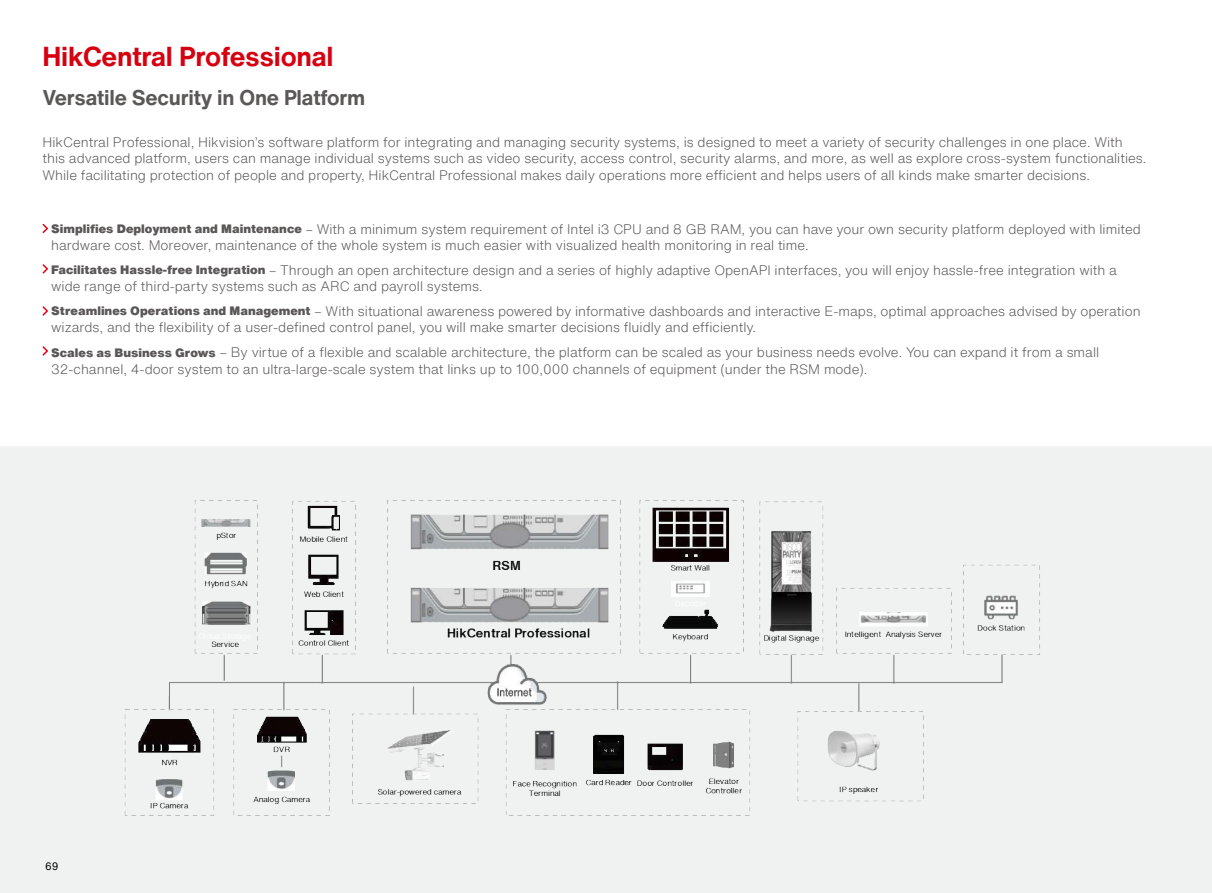
<style>
.page{position:relative;width:1212px;height:893px;background:#fff}
.page>*{position:absolute;margin:0;border:0;box-sizing:border-box;transform-origin:0 0}
.t1{font:700 27px "Helvetica Now Text";letter-spacing:-.01em;color:#d70010}
.t2{font:700 21px "Helvetica Now Text";letter-spacing:-.01em;color:#5a5757}
.t3{font:300 13.5px/16.5px "Helvetica Now Text";color:#5a5757}
.t4{font:10.5px "Helvetica Now Text";color:#000}
.s1{font-weight:900;font-size:12px}
</style>
<div class="page">
<div style="left:0;top:446px;width:1212px;height:447px;background:#f0f1f1"></div>
<svg style="left:42px;top:223px;width:7px;height:11px"></svg>
<svg style="left:42px;top:306px;width:6px;height:10px"></svg>
<svg style="left:42px;top:264px;width:7px;height:10px"></svg>
<svg style="left:42px;top:346px;width:7px;height:10px"></svg>
<img style="left:43px;top:500px;width:1105px;height:315px">
<h1 class="t1" style="left:43px;top:36px;width:293px">HikCentral Professional</h1>
<h2 class="t2" style="left:43px;top:82px;width:324px">Versatile Security in One Platform</h2>
<p class="t3" style="left:43px;top:134px;width:1105px">HikCentral Professional, Hikvision’s software platform for integrating and managing security systems, is designed to meet a variety of security challenges in one place. With this advanced platform, users can manage individual systems such as video security, access control, security alarms, and more, as well as explore cross-system functionalities.<br>While facilitating protection of people and property, HikCentral Professional makes daily operations more efficient and helps users of all kinds make smarter decisions.</p>
<p class="t3" style="left:51px;top:220px;width:1091px"><span class="s1">Simplifies Deployment and Maintenance</span> – With a minimum system requirement of Intel i3 CPU and 8 GB RAM, you can have your own security platform deployed with limited hardware cost. Moreover, maintenance of the whole system is much easier with visualized health monitoring in real time.</p>
<p class="t3" style="left:51px;top:261px;width:1067px"><span class="s1">Facilitates Hassle-free Integration</span> – Through an open architecture design and a series of highly adaptive OpenAPI interfaces, you will enjoy hassle-free integration with a wide range of third-party systems such as ARC and payroll systems.</p>
<p class="t3" style="left:51px;top:302px;width:1091px"><span class="s1">Streamlines Operations and Management</span> – With situational awareness powered by informative dashboards and interactive E-maps, optimal approaches advised by operation wizards, and the flexibility of a user-defined control panel, you will make smarter decisions fluidly and efficiently.</p>
<p class="t3" style="left:51px;top:344px;width:1049px"><span class="s1">Scales as Business Grows</span> – By virtue of a flexible and scalable architecture, the platform can be scaled as your business needs evolve. You can expand it from a small<br>32-channel, 4-door system to an ultra-large-scale system that links up to 100,000 channels of equipment (under the RSM mode).</p>
<p class="t4" style="left:45px;top:858px;width:15px">69</p>
</div>
